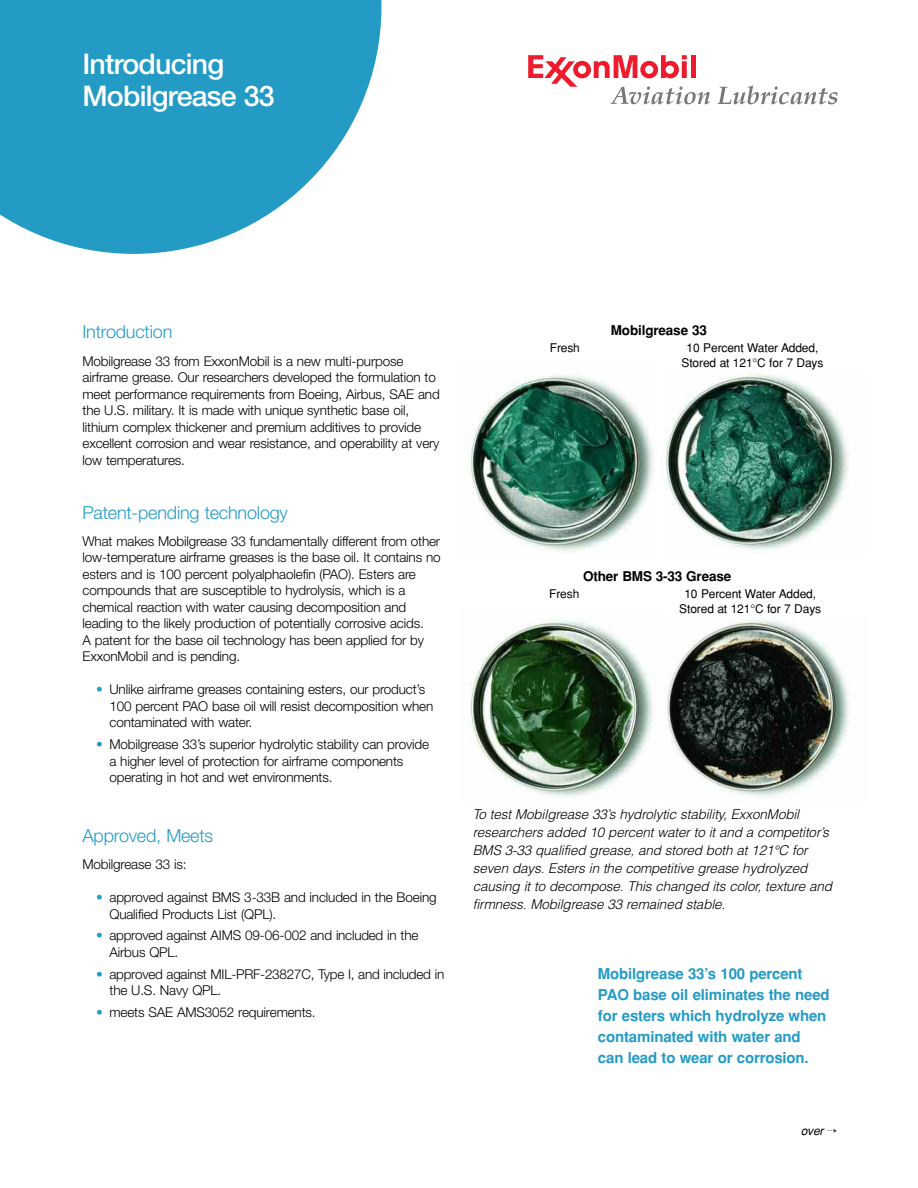
<style>
.page{position:relative;width:918px;height:1188px;background:#fff}
.page>*{position:absolute;margin:0;border:0;box-sizing:border-box;transform-origin:0 0}
.t1{font:500 28.5px/31.5px "Helvetica Neue";letter-spacing:-.03em;color:#fff}
.t2{font:300 18px "Helvetica Neue";letter-spacing:-.01em;color:#249bc5}
.t3{font:700 15px/21px "Helvetica";letter-spacing:-.01em;color:#249bc5}
.t4{font:300 13.5px/16.5px "Helvetica Neue";letter-spacing:-.01em;color:#000}
.t5{font:italic 300 13.5px/18px "Helvetica";letter-spacing:-.01em;color:#000}
.t6{font:700 13.5px "Helvetica";letter-spacing:-.01em;color:#000}
.t7{font:12px/15px "Helvetica";letter-spacing:-.01em;color:#000;text-align:center}
.t8{font:italic 12px "Helvetica";color:#000}
.s1{color:#249bc5}
</style>
<div class="page">
<img style="left:665px;top:620px;width:183px;height:178px">
<img style="left:470px;top:618px;width:182px;height:180px">
<img style="left:467px;top:375px;width:186px;height:176px">
<img style="left:664px;top:372px;width:184px;height:179px">
<svg style="left:0;top:0;width:381px;height:254px;background:#45aacd"></svg>
<svg style="left:528px;top:55px;width:182px;height:49px"></svg>
<svg style="left:718px;top:86px;width:120px;height:18px"></svg>
<h1 class="t1" style="left:82px;top:51px;width:194px">Introducing<br>Mobilgrease 33</h1>
<h2 class="t2" style="left:82px;top:325px;width:91px">Introduction</h2>
<p class="t4" style="left:82px;top:354px;width:359px">Mobilgrease 33 from ExxonMobil is a new multi-purpose airframe grease. Our researchers developed the formulation to meet performance requirements from Boeing, Airbus, SAE and the U.S. military. It is made with unique synthetic base oil, lithium complex thickener and premium additives to provide excellent corrosion and wear resistance, and operability at very low temperatures.</p>
<h2 class="t2" style="left:82px;top:506px;width:207px">Patent-pending technology</h2>
<p class="t4" style="left:82px;top:534px;width:360px">What makes Mobilgrease 33 fundamentally different from other low-temperature airframe greases is the base oil. It contains no esters and is 100 percent polyalphaolefin (PAO). Esters are compounds that are susceptible to hydrolysis, which is a chemical reaction with water causing decomposition and leading to the likely production of potentially corrosive acids.<br>A patent for the base oil technology has been applied for by ExxonMobil and is pending.</p>
<p class="t4" style="left:110px;top:683px;width:325px;text-indent:-14px"><span class="s1">•</span> Unlike airframe greases containing esters, our product’s<br>100 percent PAO base oil will resist decomposition when contaminated with water.</p>
<p class="t4" style="left:110px;top:738px;width:321px;text-indent:-14px"><span class="s1">•</span> Mobilgrease 33’s superior hydrolytic stability can provide a higher level of protection for airframe components operating in hot and wet environments.</p>
<h2 class="t2" style="left:82px;top:829px;width:132px">Approved, Meets</h2>
<p class="t4" style="left:82px;top:857px;width:106px">Mobilgrease 33 is:</p>
<p class="t4" style="left:110px;top:890px;width:329px;text-indent:-14px"><span class="s1">•</span> approved against BMS 3-33B and included in the Boeing<br>Qualified Products List (QPL).</p>
<p class="t4" style="left:110px;top:929px;width:311px;text-indent:-14px"><span class="s1">•</span> approved against AIMS 09-06-002 and included in the<br>Airbus QPL.</p>
<p class="t4" style="left:110px;top:967px;width:336px;text-indent:-14px"><span class="s1">•</span> approved against MIL-PRF-23827C, Type I, and included in the U.S. Navy QPL.</p>
<p class="t4" style="left:96px;top:1005px;width:221px"><span class="s1">•</span> meets SAE AMS3052 requirements.</p>
<p class="t6" style="left:611px;top:323px;width:97px">Mobilgrease 33</p>
<p class="t7" style="left:550px;top:341px;width:32px">Fresh</p>
<p class="t7" style="left:682px;top:341px;width:143px">10 Percent Water Added,<br>Stored at 121°C for 7 Days</p>
<p class="t6" style="left:583px;top:569px;width:150px">Other BMS 3-33 Grease</p>
<p class="t7" style="left:549px;top:587px;width:32px">Fresh</p>
<p class="t7" style="left:679px;top:587px;width:143px">10 Percent Water Added,<br>Stored at 121°C for 7 Days</p>
<p class="t5" style="left:473px;top:805px;width:361px">To test Mobilgrease 33’s hydrolytic stability, ExxonMobil researchers added 10 percent water to it and a competitor’s BMS 3-33 qualified grease, and stored both at 121°C for seven days. Esters in the competitive grease hydrolyzed causing it to decompose. This changed its color, texture and firmness. Mobilgrease 33 remained stable.</p>
<p class="t3" style="left:598px;top:963px;width:233px">Mobilgrease 33’s 100 percent<br>PAO base oil eliminates the need for esters which hydrolyze when contaminated with water and can lead to wear or corrosion.</p>
<p class="t8" style="left:801px;top:1123px;width:38px">over →</p>
</div>
